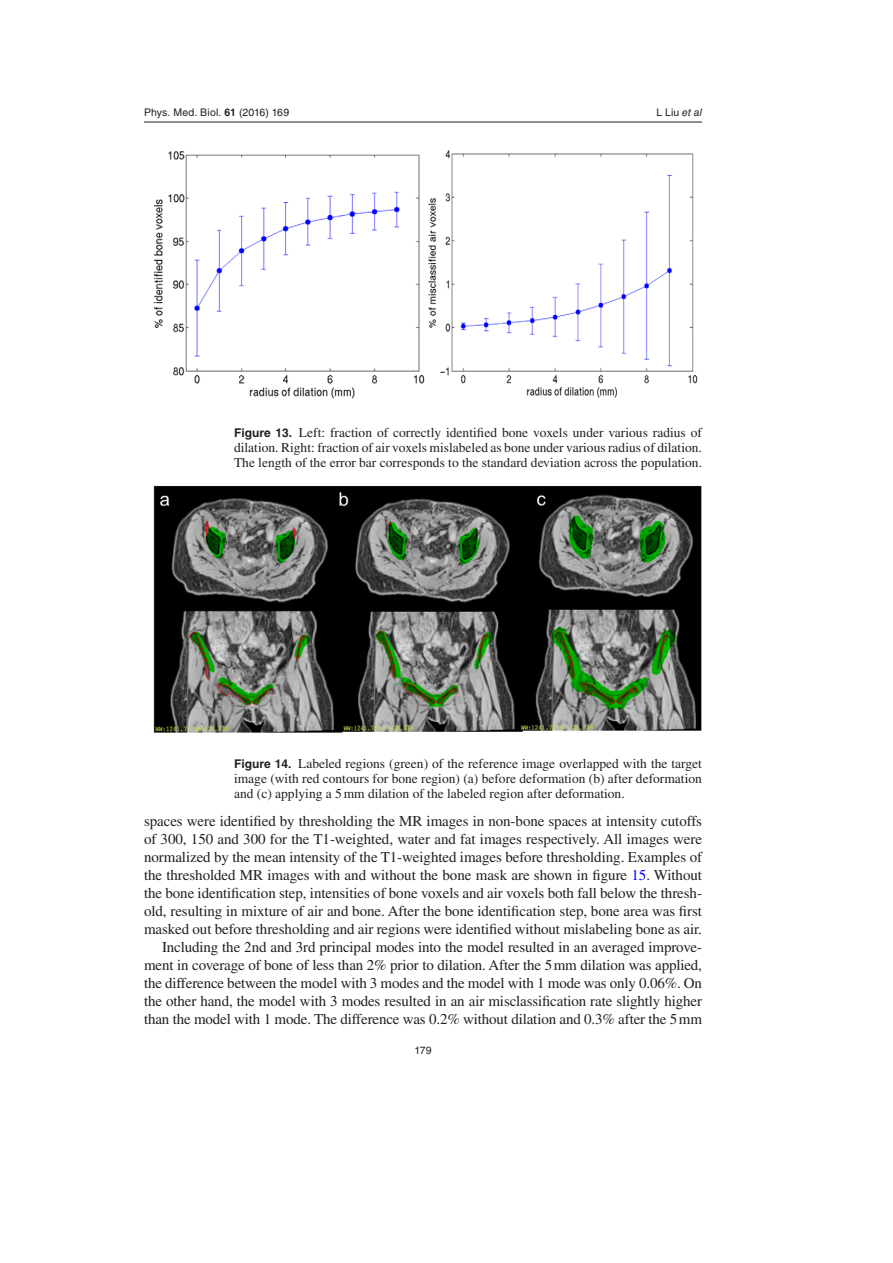
<style>
.page{position:relative;width:893px;height:1263px;background:#fff}
.page>*{position:absolute;margin:0;border:0;box-sizing:border-box;transform-origin:0 0}
.t1{font:15px/18px "Times LT Std";letter-spacing:-.005em;color:#231f20;text-align:right}
.t2{font:13.5px/15px "Times LT Std";color:#231f20;text-align:justify}
.t3{font:10.5px "Helvetica LT Std";letter-spacing:.01em;color:#231f20}
.s1{font-family:"Helvetica";font-weight:700}
.s2{font-family:"Helvetica"}
.s3{font-style:italic}
.s4{font-family:"Helvetica LT Std";font-weight:700;font-size:12px}
.s5{color:#00f}
</style>
<div class="page">
<hr style="left:144px;top:122px;width:558px;height:1px;background:#231f20">
<img style="left:153px;top:150px;width:545px;height:249px">
<img style="left:153px;top:485px;width:549px;height:248px">
<p class="t3" style="left:144px;top:107px;width:147px">Phys. Med. Biol. <span class="s1">61</span> (<span class="s2">2016</span>) 169</p>
<p class="t3" style="left:656px;top:106px;width:47px">L Liu <span class="s3">et al</span></p>
<p class="t2" style="left:234px;top:424px;width:470px"><span class="s4">Figure 13.</span> Left: fraction of correctly identified bone voxels under various radius of dilation. Right: fraction of air voxels mislabeled as bone under various radius of dilation.<br>The length of the error bar corresponds to the standard deviation across the population.</p>
<p class="t2" style="left:234px;top:756px;width:469px"><span class="s4">Figure 14.</span> Labeled regions (green) of the reference image overlapped with the target image (with red contours for bone region) (a) before deformation (b) after deformation and (c) applying a 5mm dilation of the labeled region after deformation.</p>
<p class="t1" style="left:144px;top:812px;width:560px">spaces were identified by thresholding the MR images in non-bone spaces at intensity cutoffs of 300, 150 and 300 for the T1-weighted, water and fat images respectively. All images were normalized by the mean intensity of the T1-weighted images before thresholding. Examples of the thresholded MR images with and without the bone mask are shown in figure <span class="s5">15</span>. Without the bone identification step, intensities of bone voxels and air voxels both fall below the thresh&shy;old, resulting in mixture of air and bone. After the bone identification step, bone area was first masked out before thresholding and air regions were identified without mislabeling bone as air.<br>Including the 2nd and 3rd principal modes into the model resulted in an averaged improve&shy;ment in coverage of bone of less than 2% prior to dilation. After the 5mm dilation was applied, the difference between the model with 3 modes and the model with 1 mode was only 0.06%. On the other hand, the model with 3 modes resulted in an air misclassification rate slightly higher than the model with 1 mode. The difference was 0.2% without dilation and 0.3% after the 5mm</p>
<p class="t3" style="left:414px;top:1044px;width:19px">179</p>
</div>
